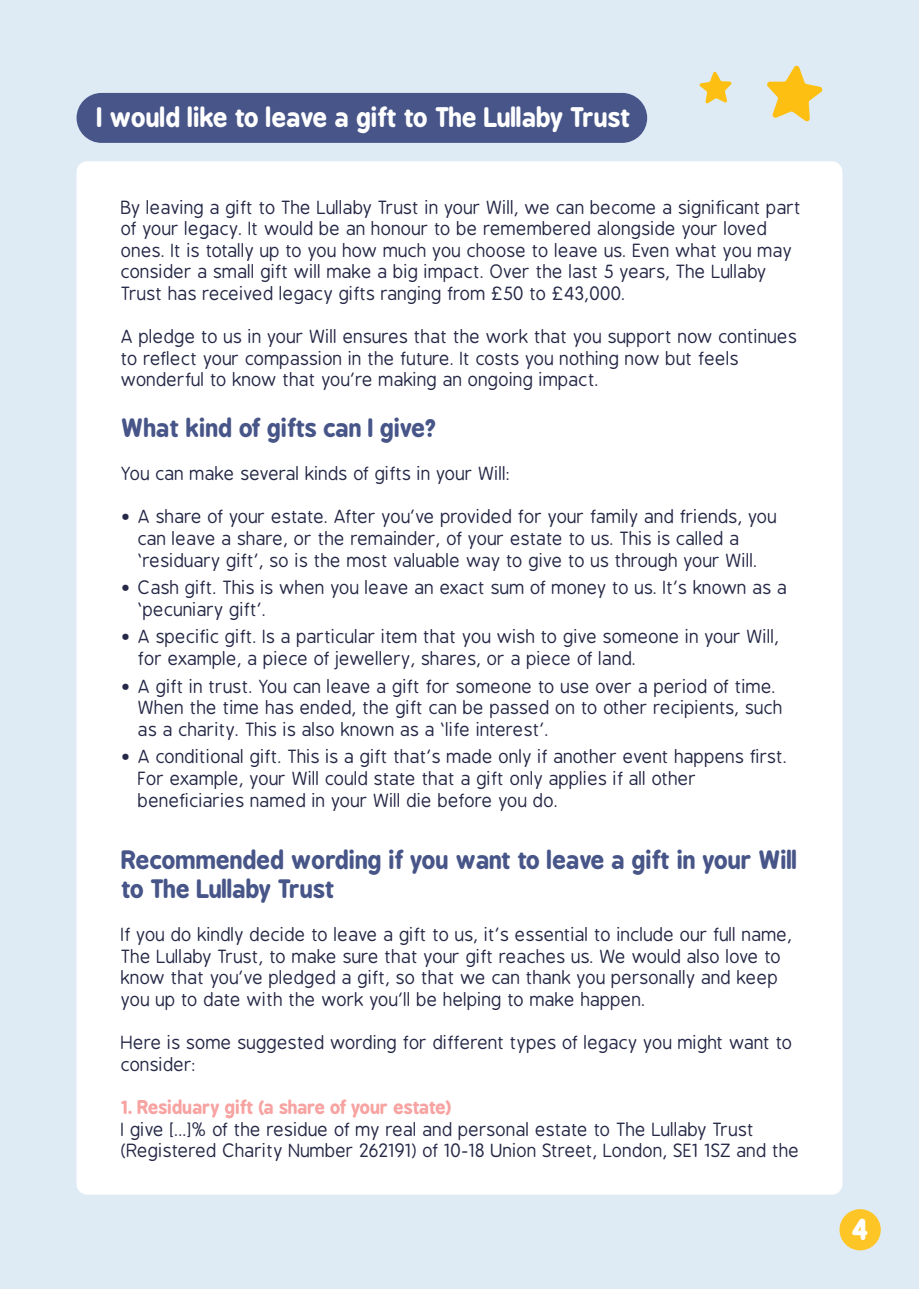
<style>
.page{position:relative;width:919px;height:1289px;background:#fff}
.page>*{position:absolute;margin:0;border:0;box-sizing:border-box;transform-origin:0 0}
.t1{font:700 28.5px "B Preplay";color:#fff}
.t2{font:700 25.5px "B Preplay";color:#fff}
.t3{font:700 24px/28.8px "B Preplay";color:#475588}
.t4{font:18px/21.6px "B Preplay";color:#252846}
.t5{font:700 18px "B Preplay";color:#f7a3a1}
</style>
<div class="page">
<div style="left:0;top:0;width:918px;height:1288px;background:#dfebf4"></div>
<div style="left:839px;top:1209px;width:41px;height:41px;background:#fec527;border-radius:50%"></div>
<div style="left:77px;top:161px;width:765px;height:1033px;background:#fff;border-radius:11px"></div>
<div style="left:77px;top:93px;width:570px;height:50px;background:#475588;border-radius:25px"></div>
<svg style="left:767px;top:65px;width:56px;height:57px"></svg>
<svg style="left:699px;top:71px;width:33px;height:33px"></svg>
<h2 class="t2" style="left:97px;top:102px;width:535px">I would like to leave a gift to The Lullaby Trust</h2>
<p class="t4" style="left:122px;top:197px;width:681px">By leaving a gift to The Lullaby Trust in your Will, we can become a significant part of your legacy. It would be an honour to be remembered alongside your loved ones. It is totally up to you how much you choose to leave us. Even what you may consider a small gift will make a big impact. Over the last 5 years, The Lullaby Trust has received legacy gifts ranging from £50 to £43,000.</p>
<p class="t4" style="left:122px;top:326px;width:677px">A pledge to us in your Will ensures that the work that you support now continues to reflect your compassion in the future. It costs you nothing now but feels wonderful to know that you’re making an ongoing impact.</p>
<h3 class="t3" style="left:122px;top:413px;width:317px">What kind of gifts can I give?</h3>
<p class="t4" style="left:122px;top:463px;width:390px">You can make several kinds of gifts in your Will:</p>
<p class="t4" style="left:139px;top:506px;width:640px;text-indent:-17px">• A share of your estate. After you’ve provided for your family and friends, you can leave a share, or the remainder, of your estate to us. This is called a ‘residuary gift’, so is the most valuable way to give to us through your Will.</p>
<p class="t4" style="left:139px;top:577px;width:650px;text-indent:-17px">• Cash gift. This is when you leave an exact sum of money to us. It’s known as a ‘pecuniary gift’.</p>
<p class="t4" style="left:139px;top:626px;width:642px;text-indent:-17px">• A specific gift. Is a particular item that you wish to give someone in your Will, for example, a piece of jewellery, shares, or a piece of land.</p>
<p class="t4" style="left:139px;top:676px;width:646px;text-indent:-17px">• A gift in trust. You can leave a gift for someone to use over a period of time.<br>When the time has ended, the gift can be passed on to other recipients, such as a charity. This is also known as a ‘life interest’.</p>
<p class="t4" style="left:139px;top:746px;width:650px;text-indent:-17px">• A conditional gift. This is a gift that’s made only if another event happens first.<br>For example, your Will could state that a gift only applies if all other beneficiaries named in your Will die before you do.</p>
<h3 class="t3" style="left:122px;top:845px;width:677px">Recommended wording if you want to leave a gift in your Will to The Lullaby Trust</h3>
<p class="t4" style="left:122px;top:924px;width:673px">If you do kindly decide to leave a gift to us, it’s essential to include our full name, The Lullaby Trust, to make sure that your gift reaches us. We would also love to know that you’ve pledged a gift, so that we can thank you personally and keep you up to date with the work you’ll be helping to make happen.</p>
<p class="t4" style="left:122px;top:1032px;width:673px">Here is some suggested wording for different types of legacy you might want to consider:</p>
<p class="t5" style="left:122px;top:1096px;width:331px">1. Residuary gift (a share of your estate)</p>
<p class="t4" style="left:122px;top:1118px;width:680px">I give [...]% of the residue of my real and personal estate to The Lullaby Trust (Registered Charity Number 262191) of 10-18 Union Street, London, SE1 1SZ and the</p>
<h1 class="t1" style="left:851px;top:1212px;width:18px">4</h1>
</div>
